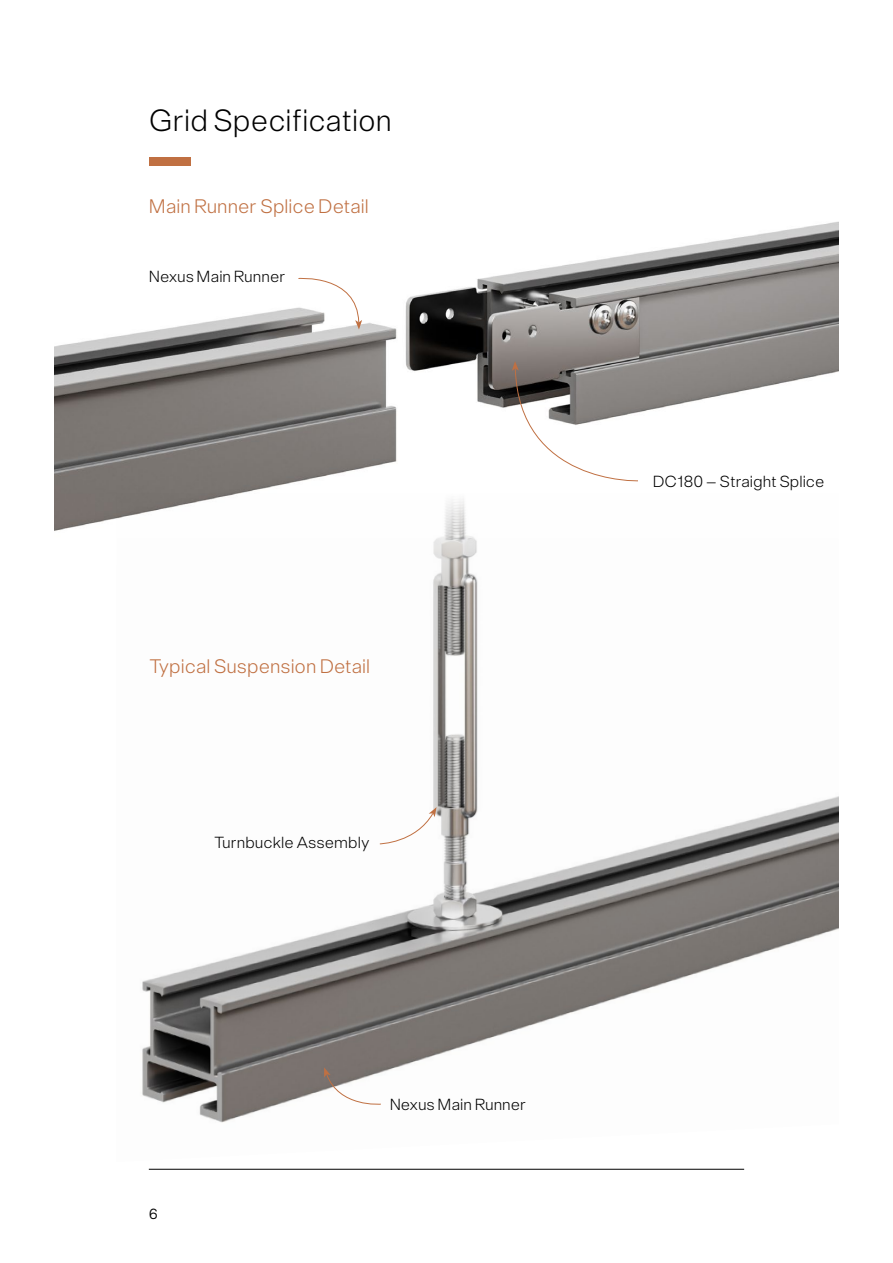
<style>
.page{position:relative;width:893px;height:1263px;background:#fff}
.page>*{position:absolute;margin:0;border:0;box-sizing:border-box;transform-origin:0 0}
.t1{font:300 33px "neue Singular D Extra";color:#000}
.t2{font:300 21px "neue Singular D Extra";color:#c07042}
.t3{font:300 17.25px "neue Singular D Extra";color:#000}
.t4{font:15.75px "neue Singular D Light";color:#000}
</style>
<div class="page">
<div style="left:149px;top:157px;width:42px;height:8px;background:#c07042"></div>
<hr style="left:149px;top:1169px;width:595px;height:1px;background:#000">
<img style="left:142px;top:601px;width:697px;height:522px">
<img style="left:54px;top:221px;width:785px;height:380px">
<svg style="left:512px;top:361px;width:127px;height:123px"></svg>
<svg style="left:298px;top:274px;width:64px;height:56px"></svg>
<svg style="left:379px;top:807px;width:58px;height:38px"></svg>
<svg style="left:324px;top:1067px;width:58px;height:41px"></svg>
<h1 class="t1" style="left:149px;top:100px;width:245px">Grid Specification</h1>
<p class="t2" style="left:149px;top:194px;width:221px">Main Runner Splice Detail</p>
<p class="t3" style="left:149px;top:266px;width:138px">Nexus Main Runner</p>
<p class="t2" style="left:149px;top:653px;width:223px">Typical Suspension Detail</p>
<p class="t3" style="left:214px;top:832px;width:157px">Turnbuckle Assembly</p>
<p class="t4" style="left:149px;top:1204px;width:11px">6</p>
<p class="t3" style="left:390px;top:1094px;width:138px">Nexus Main Runner</p>
<p class="t3" style="left:653px;top:471px;width:173px">DC180 – Straight Splice</p>
</div>
